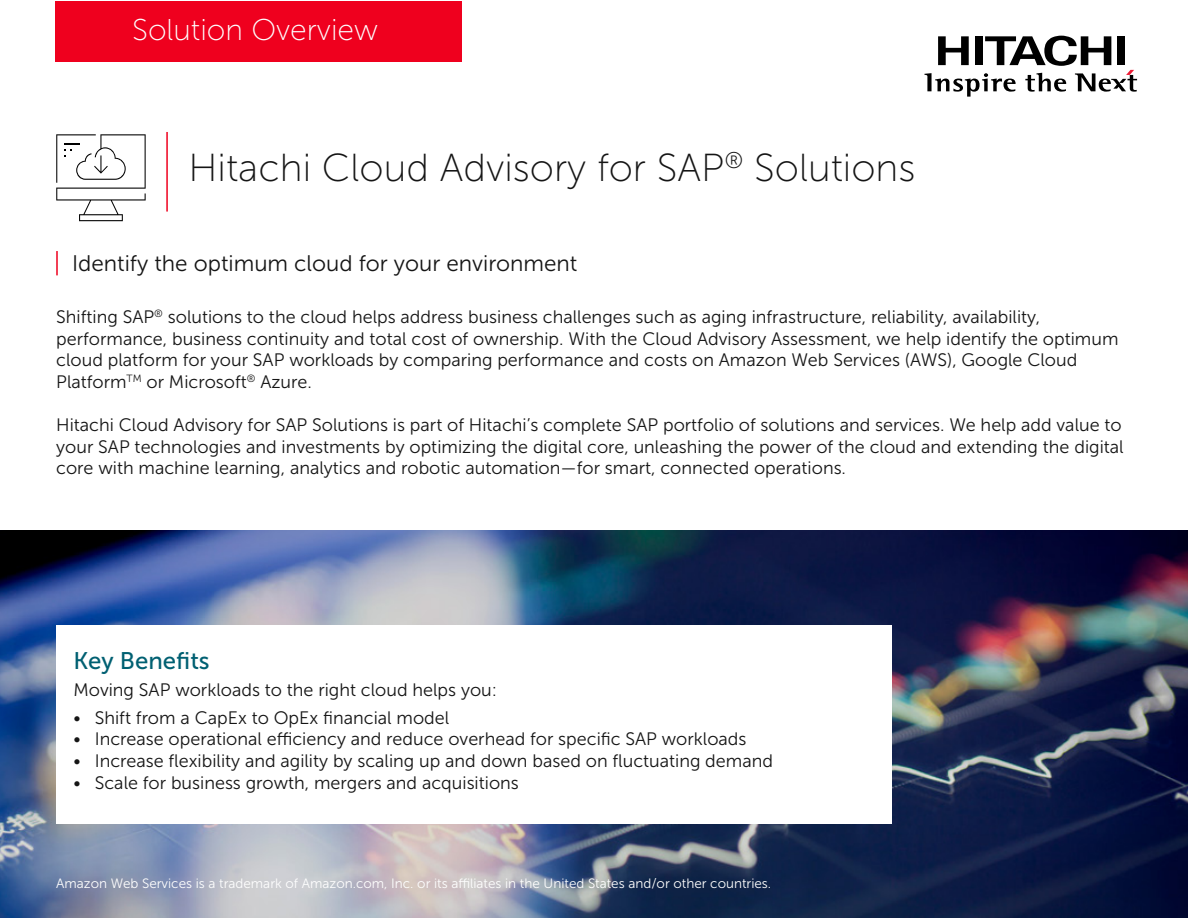
<style>
.page{position:relative;width:1188px;height:918px;background:#fff}
.page>*{position:absolute;margin:0;border:0;box-sizing:border-box;transform-origin:0 0}
.t1{font:39px "Museo Sans 100";color:#151515}
.t2{font:30px "Museo Sans 100";color:#fefefe}
.t3{font:24px "Museo Sans 500";color:#006072}
.t4{font:22.5px "Museo Sans 300";color:#151515}
.t5{font:18px/21.6px "Museo Sans 300";color:#151515}
.t6{font:13.5px "Museo Sans 300";color:#fefefe}
</style>
<div class="page">
<svg style="left:924px;top:36px;width:213px;height:61px"></svg>
<div style="left:55px;top:1px;width:406px;height:61px;background:#ef001e"></div>
<hr style="left:166px;top:132px;width:2px;height:80px;background:#ef001e">
<hr style="left:56px;top:251px;width:2px;height:24px;background:#ef001e">
<svg style="left:56px;top:134px;width:90px;height:87px"></svg>
<img style="left:0;top:530px;width:1188px;height:388px">
<div style="left:56px;top:625px;width:836px;height:199px;background:#fff"></div>
<h2 class="t2" style="left:132px;top:14px;width:247px">Solution Overview</h2>
<h1 class="t1" style="left:188px;top:147px;width:729px">Hitachi Cloud Advisory for SAP<sup>®</sup> Solutions</h1>
<p class="t4" style="left:72px;top:251px;width:507px">Identify the optimum cloud for your environment</p>
<p class="t5" style="left:56px;top:306px;width:1064px">Shifting SAP<sup>®</sup> solutions to the cloud helps address business challenges such as aging infrastructure, reliability, availability, performance, business continuity and total cost of ownership. With the Cloud Advisory Assessment, we help identify the optimum cloud platform for your SAP workloads by comparing performance and costs on Amazon Web Services (AWS), Google Cloud Platform<sup>TM</sup> or Microsoft<sup>®</sup> Azure.</p>
<p class="t5" style="left:56px;top:414px;width:1069px;text-align:justify">Hitachi Cloud Advisory for SAP Solutions is part of Hitachi’s complete SAP portfolio of solutions and services. We help add value to your SAP technologies and investments by optimizing the digital core, unleashing the power of the cloud and extending the digital core with machine learning, analytics and robotic automation—for smart, connected operations.</p>
<h3 class="t3" style="left:74px;top:647px;width:138px">Key Benefits</h3>
<p class="t5" style="left:74px;top:679px;width:425px">Moving SAP workloads to the right cloud helps you:</p>
<p class="t5" style="left:74px;top:707px;width:377px">• Shift from a CapEx to OpEx financial model</p>
<p class="t5" style="left:74px;top:728px;width:675px">• Increase operational efficiency and reduce overhead for specific SAP workloads</p>
<p class="t5" style="left:74px;top:750px;width:701px">• Increase flexibility and agility by scaling up and down based on fluctuating demand</p>
<p class="t5" style="left:74px;top:772px;width:447px">• Scale for business growth, mergers and acquisitions</p>
<p class="t6" style="left:56px;top:876px;width:717px">Amazon Web Services is a trademark of Amazon.com, Inc. or its affiliates in the United States and/or other countries.</p>
</div>
